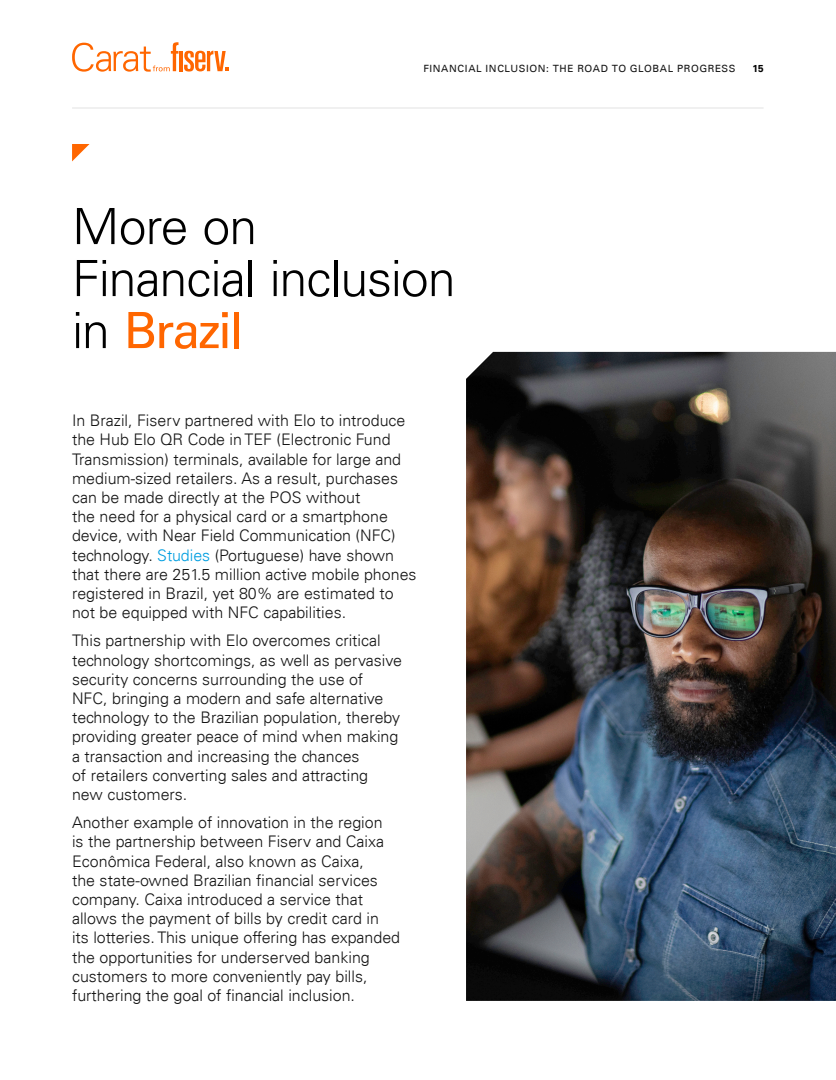
<style>
.page{position:relative;width:836px;height:1080px;background:#fff}
.page>*{position:absolute;margin:0;border:0;box-sizing:border-box;transform-origin:0 0}
.H1-REV{font:300 50px/52px "Univers For Fiserv 45";letter-spacing:-.02em;color:#000}
.Body-REV{font:300 16px/19.2px "Univers For Fiserv 45";color:#151515}
.t1{font:10px "Univers For Fiserv 55";letter-spacing:.06em;color:#151515}
.t2{font:700 10px "Univers For Fiserv 65";color:#000}
.s1{font-family:"Univers For Fiserv 55";font-weight:400;color:#f60}
.s2{color:#009ee0}
</style>
<div class="page">
<svg style="left:72px;top:144px;width:17px;height:17px"></svg>
<img style="left:466px;top:352px;width:369px;height:649px">
<hr style="left:72px;top:108px;width:691px;height:1px;background:#e3e3e3">
<hr style="left:179px;top:51px;width:4px;height:20px;background:#f60">
<svg style="left:184px;top:51px;width:45px;height:21px"></svg>
<svg style="left:72px;top:42px;width:106px;height:30px"></svg>
<p class="t1" style="left:423px;top:62px;width:313px">FINANCIAL INCLUSION: THE ROAD TO GLOBAL PROGRESS</p>
<p class="t2" style="left:752px;top:62px;width:13px">15</p>
<p class="H1-REV" style="left:72px;top:200px;width:385px">More on<br>Financial inclusion in <span class="s1">Brazil</span></p>
<p class="Body-REV" style="left:72px;top:411px;width:346px">In Brazil, Fiserv partnered with Elo to introduce the Hub Elo QR Code in TEF (Electronic Fund Transmission) terminals, available for large and medium-sized retailers. As a result, purchases can be made directly at the POS without<br>the need for a physical card or a smartphone device, with Near Field Communication (NFC) technology. <span class="s2">Studies</span> (Portuguese) have shown that there are 251.5 million active mobile phones registered in Brazil, yet 80% are estimated to not be equipped with NFC capabilities.</p>
<p class="Body-REV" style="left:72px;top:631px;width:331px">This partnership with Elo overcomes critical technology shortcomings, as well as pervasive security concerns surrounding the use of NFC, bringing a modern and safe alternative technology to the Brazilian population, thereby providing greater peace of mind when making a transaction and increasing the chances<br>of retailers converting sales and attracting new customers.</p>
<p class="Body-REV" style="left:72px;top:813px;width:329px">Another example of innovation in the region<br>is the partnership between Fiserv and Caixa Econômica Federal, also known as Caixa,<br>the state-owned Brazilian financial services company. Caixa introduced a service that allows the payment of bills by credit card in<br>its lotteries. This unique offering has expanded the opportunities for underserved banking customers to more conveniently pay bills, furthering the goal of financial inclusion.</p>
</div>
